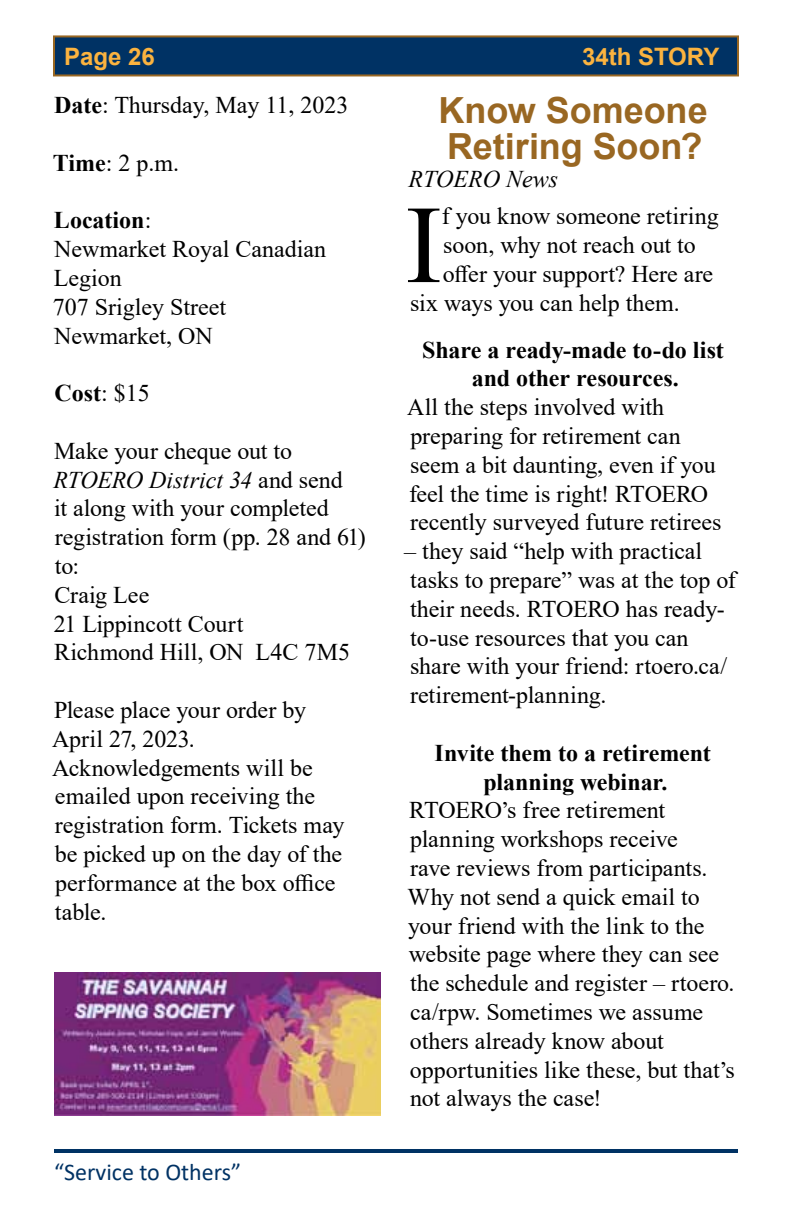
<style>
.page{position:relative;width:792px;height:1224px;background:#fff}
.page>*{position:absolute;margin:0;border:0;box-sizing:border-box;transform-origin:0 0}
.t1{font:111px "Times New Roman";color:#000}
.t2{font:700 36px/36px "Arial";letter-spacing:-.005em;color:#996722}
.t3{font:24px/28.8px "Times New Roman";color:#000}
.t4{font:700 24px/28.8px "Times New Roman";letter-spacing:-.005em;color:#000;text-align:center}
.t5{font:24px "Calibri";color:#003264}
.t6{font:700 24px "Arial";color:#fbb33f}
.t7{font:italic 24px "Times New Roman";color:#000}
.s1{font-weight:700}
.s2{font-weight:400}
.s3{font-style:italic}
</style>
<div class="page">
<hr style="left:54px;top:1149px;width:684px;height:4px;background:#003264">
<div style="left:54px;top:36px;width:684px;height:39px;background:#003264"></div>
<div style="left:53px;top:35px;width:686px;height:41px;border:2px solid #996722"></div>
<img style="left:54px;top:972px;width:326px;height:144px">
<p class="t6" style="left:64px;top:39px;width:92px">Page 26</p>
<p class="t6" style="left:582px;top:39px;width:139px">34th STORY</p>
<p class="t3" style="left:54px;top:90px;width:296px"><span class="s1">Date</span>: Thursday, May 11, 2023</p>
<p class="t3" style="left:53px;top:148px;width:128px"><span class="s1">Time</span>: 2 p.m.</p>
<p class="t3" style="left:53px;top:205px;width:275px"><span class="s1">Location</span>:<br>Newmarket Royal Canadian<br>Legion<br>707 Srigley Street<br>Newmarket, ON</p>
<p class="t4" style="left:54px;top:378px;width:97px">Cost<span class="s2">: $15</span></p>
<p class="t3" style="left:53px;top:436px;width:314px">Make your cheque out to<br><span class="s3">RTOERO District 34</span> and send<br>it along with your completed registration form (pp. 28 and 61) to:<br>Craig Lee<br>21 Lippincott Court<br>Richmond Hill, ON L4C 7M5</p>
<p class="t3" style="left:52px;top:695px;width:294px">Please place your order by<br>April 27, 2023.<br>Acknowledgements will be emailed upon receiving the registration form. Tickets may be picked up on the day of the performance at the box office table.</p>
<h2 class="t2" style="left:438px;top:92px;width:271px">Know Someone<br>Retiring Soon?</h2>
<p class="t7" style="left:409px;top:162px;width:151px">RTOERO News</p>
<h1 class="t1" style="left:405px;top:167px;width:38px">I</h1>
<p class="t3" style="left:442px;top:201px;width:278px">f you know someone retiring</p>
<p class="t3" style="left:443px;top:230px;width:254px">soon, why not reach out to</p>
<p class="t3" style="left:443px;top:259px;width:272px">offer your support? Here are</p>
<p class="t3" style="left:410px;top:288px;width:271px">six ways you can help them.</p>
<p class="t4" style="left:422px;top:335px;width:303px">Share a ready-made to-do list and other resources.</p>
<p class="t3" style="left:407px;top:392px;width:316px">All the steps involved with preparing for retirement can seem a bit daunting, even if you feel the time is right! RTOERO recently surveyed future retirees</p>
<p class="t3" style="left:404px;top:536px;width:333px">– they said “help with practical tasks to prepare” was at the top of their needs. RTOERO has ready&shy;to-use resources that you can share with your friend: rtoero.ca/ retirement-planning.</p>
<p class="t4" style="left:435px;top:738px;width:278px">Invite them to a retirement planning webinar.</p>
<p class="t3" style="left:407px;top:795px;width:329px">RTOERO’s free retirement planning workshops receive<br>rave reviews from participants.<br>Why not send a quick email to your friend with the link to the website page where they can see the schedule and register – rtoero. ca/rpw. Sometimes we assume others already know about opportunities like these, but that’s not always the case!</p>
<p class="t5" style="left:54px;top:1155px;width:189px">“Service to Others”</p>
</div>
